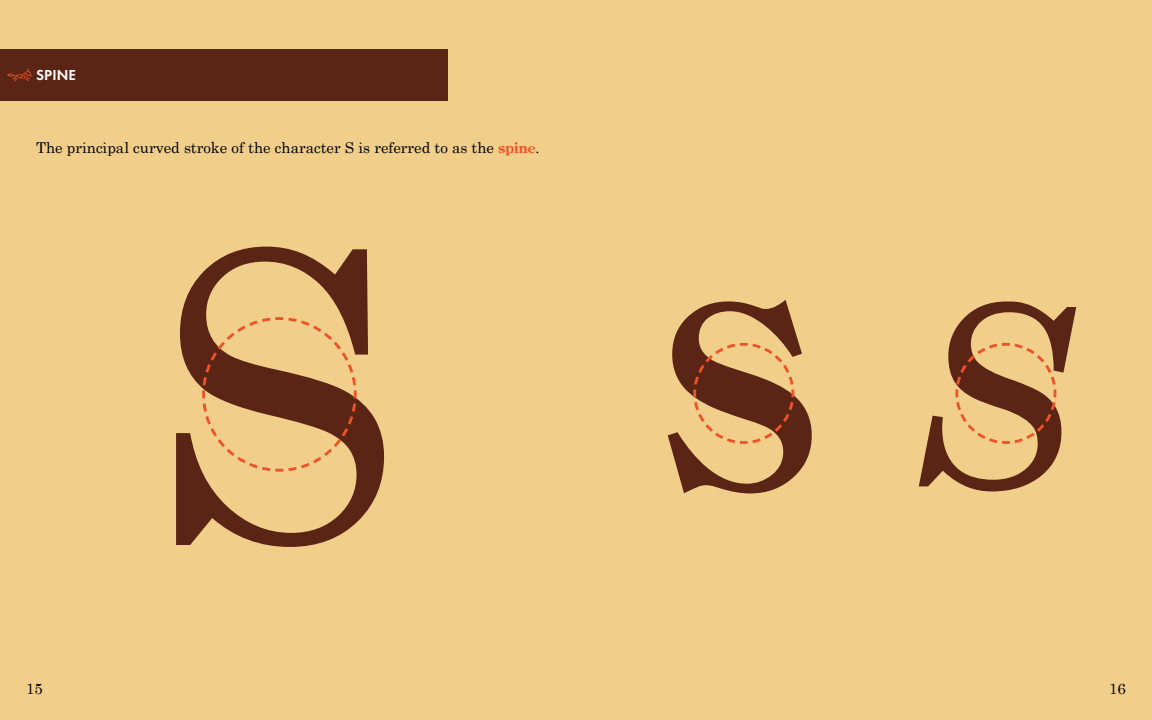
<style>
.page{position:relative;width:1152px;height:720px;background:#f1ce89}
.page>*{position:absolute;margin:0;border:0;box-sizing:border-box;transform-origin:0 0}
.t1{font:400px "Century";color:#5b2515}
.t2{font:250px "Century Italic SWFTE";color:#5b2515}
.t3{font:700 250px "Century";color:#5b2515}
.t4{font:15px "Century";color:#000}
.t5{font:600 15px "Futura PT";letter-spacing:.01em;color:#fff}
.s1{font-weight:700;font-size:14.5px;color:#ee5328}
</style>
<div class="page">
<div style="left:0;top:49px;width:448px;height:52px;background:#5b2515"></div>
<svg style="left:7px;top:68px;width:25px;height:14px"></svg>
<svg style="left:202px;top:317px;width:155px;height:155px"></svg>
<svg style="left:955px;top:342px;width:102px;height:102px"></svg>
<svg style="left:693px;top:342px;width:102px;height:102px"></svg>
<p class="t5" style="left:36px;top:65px;width:41px">SPINE</p>
<p class="t4" style="left:36px;top:135px;width:505px">The principal curved stroke of the character S is referred to as the <span class="s1">spine</span>.</p>
<p class="t1" style="left:150px;top:61px;width:254px">S</p>
<p class="t3" style="left:663px;top:248px;width:154px">S</p>
<p class="t2" style="left:917px;top:244px;width:167px">S</p>
<p class="t4" style="left:26px;top:676px;width:18px">15</p>
<p class="t4" style="left:1109px;top:676px;width:18px">16</p>
</div>
